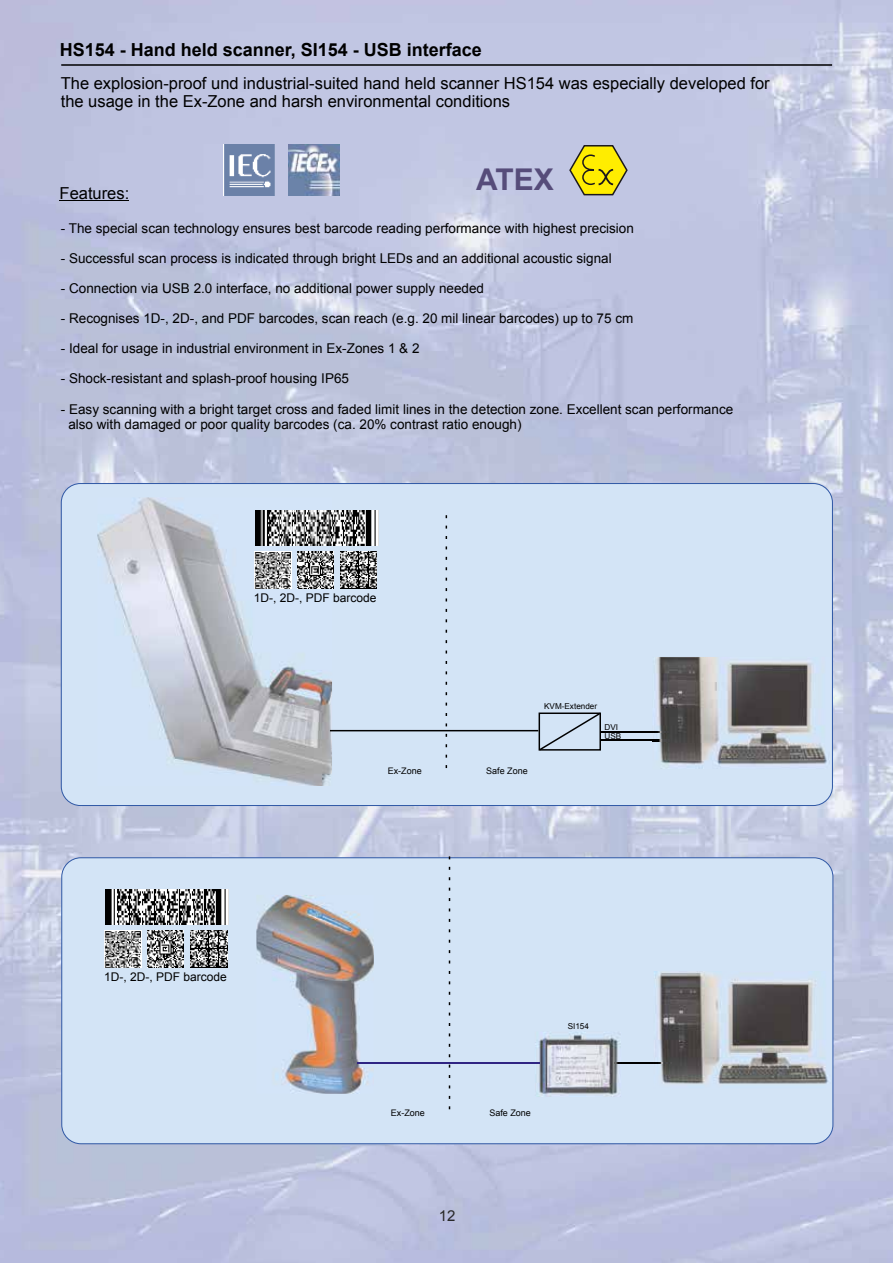
<style>
.page{position:relative;width:893px;height:1263px;background:#fff}
.page>*{position:absolute;margin:0;border:0;box-sizing:border-box;transform-origin:0 0}
.t1{font:700 30px "Arial";color:#564c7a}
.t2{font:700 18px "Arial";color:#000}
.t3{font:16.5px/18.5px "Arial";color:#000}
.t4{font:15px "Arial";color:#282828}
.t5{font:13.5px/15.1px "Arial";color:#000}
.t6{font:12px "Arial";color:#000}
.t7{font:9px "Arial";color:#000}
.t8{font:8.1px/9.1px "Arial";color:#000}
</style>
<div class="page">
<img style="left:0;top:0;width:893px;height:1263px">
<hr style="left:61px;top:64px;width:771px;height:2px;background:#000">
<hr style="left:60px;top:200px;width:69px;height:1px;background:#000">
<div style="left:61px;top:483px;width:771px;height:322px;background:#d3e4f6;border-radius:19px"></div>
<img style="left:97px;top:497px;width:235px;height:289px">
<svg style="left:537px;top:712px;width:65px;height:39px"></svg>
<hr style="left:601px;top:740px;width:68px;height:1px;background:#000">
<hr style="left:601px;top:731px;width:68px;height:1px;background:#000">
<hr style="left:330px;top:730px;width:208px;height:1px;background:#000">
<svg style="left:446px;top:515px;width:1px;height:253px"></svg>
<img style="left:255px;top:510px;width:124px;height:35px">
<img style="left:255px;top:551px;width:36px;height:37px">
<img style="left:297px;top:552px;width:37px;height:36px">
<img style="left:340px;top:552px;width:37px;height:36px">
<div style="left:62px;top:858px;width:771px;height:286px;background:#d3e4f6;border-radius:19px"></div>
<img style="left:256px;top:895px;width:118px;height:199px">
<hr style="left:357px;top:1062px;width:183px;height:2px;background:#2f2483">
<svg style="left:449px;top:849px;width:1px;height:260px"></svg>
<hr style="left:615px;top:1062px;width:57px;height:2px;background:#000">
<img style="left:537px;top:1032px;width:84px;height:65px">
<svg style="left:615px;top:1062px;width:6px;height:2px"></svg>
<img style="left:105px;top:889px;width:124px;height:35px">
<img style="left:105px;top:930px;width:36px;height:37px">
<img style="left:147px;top:930px;width:37px;height:37px">
<img style="left:190px;top:930px;width:37px;height:37px">
<img style="left:652px;top:657px;width:175px;height:112px">
<svg style="left:652px;top:740px;width:17px;height:1px"></svg>
<svg style="left:652px;top:731px;width:17px;height:1px"></svg>
<svg style="left:568px;top:144px;width:61px;height:53px;background:#cdc54b"></svg>
<img style="left:224px;top:144px;width:51px;height:51px">
<img style="left:288px;top:144px;width:51px;height:52px">
<img style="left:654px;top:971px;width:174px;height:113px">
<svg style="left:654px;top:1062px;width:18px;height:2px"></svg>
<h2 class="t2" style="left:60px;top:40px;width:424px">HS154 - Hand held scanner, SI154 - USB interface</h2>
<p class="t3" style="left:61px;top:74px;width:710px">The explosion-proof und industrial-suited hand held scanner HS154 was especially developed for the usage in the Ex-Zone and harsh environmental conditions</p>
<p class="t3" style="left:60px;top:184px;width:71px">Features:</p>
<h1 class="t1" style="left:476px;top:162px;width:79px">ATEX</h1>
<p class="t5" style="left:61px;top:220px;width:575px">- The special scan technology ensures best barcode reading performance with highest precision</p>
<p class="t5" style="left:61px;top:251px;width:552px">- Successful scan process is indicated through bright LEDs and an additional acoustic signal</p>
<p class="t5" style="left:61px;top:281px;width:425px">- Connection via USB 2.0 interface, no additional power supply needed</p>
<p class="t5" style="left:61px;top:311px;width:574px">- Recognises 1D-, 2D-, and PDF barcodes, scan reach (e.g. 20 mil linear barcodes) up to 75 cm</p>
<p class="t5" style="left:61px;top:341px;width:360px">- Ideal for usage in industrial environment in Ex-Zones 1 &amp; 2</p>
<p class="t5" style="left:61px;top:371px;width:290px">- Shock-resistant and splash-proof housing IP65</p>
<p class="t5" style="left:68px;top:401px;width:666px;text-indent:-8px">- Easy scanning with a bright target cross and faded limit lines in the detection zone. Excellent scan performance also with damaged or poor quality barcodes (ca. 20% contrast ratio enough)</p>
<p class="t6" style="left:254px;top:591px;width:124px">1D-, 2D-, PDF barcode</p>
<p class="t7" style="left:388px;top:766px;width:36px">Ex-Zone</p>
<p class="t7" style="left:486px;top:766px;width:43px">Safe Zone</p>
<p class="t8" style="left:544px;top:701px;width:55px">KVM-Extender</p>
<p class="t8" style="left:604px;top:722px;width:18px">DVI<br>USB</p>
<p class="t6" style="left:104px;top:970px;width:124px">1D-, 2D-, PDF barcode</p>
<p class="t7" style="left:391px;top:1108px;width:36px">Ex-Zone</p>
<p class="t7" style="left:489px;top:1108px;width:43px">Safe Zone</p>
<p class="t8" style="left:568px;top:1022px;width:23px">SI154</p>
<p class="t4" style="left:439px;top:1206px;width:18px">12</p>
</div>
